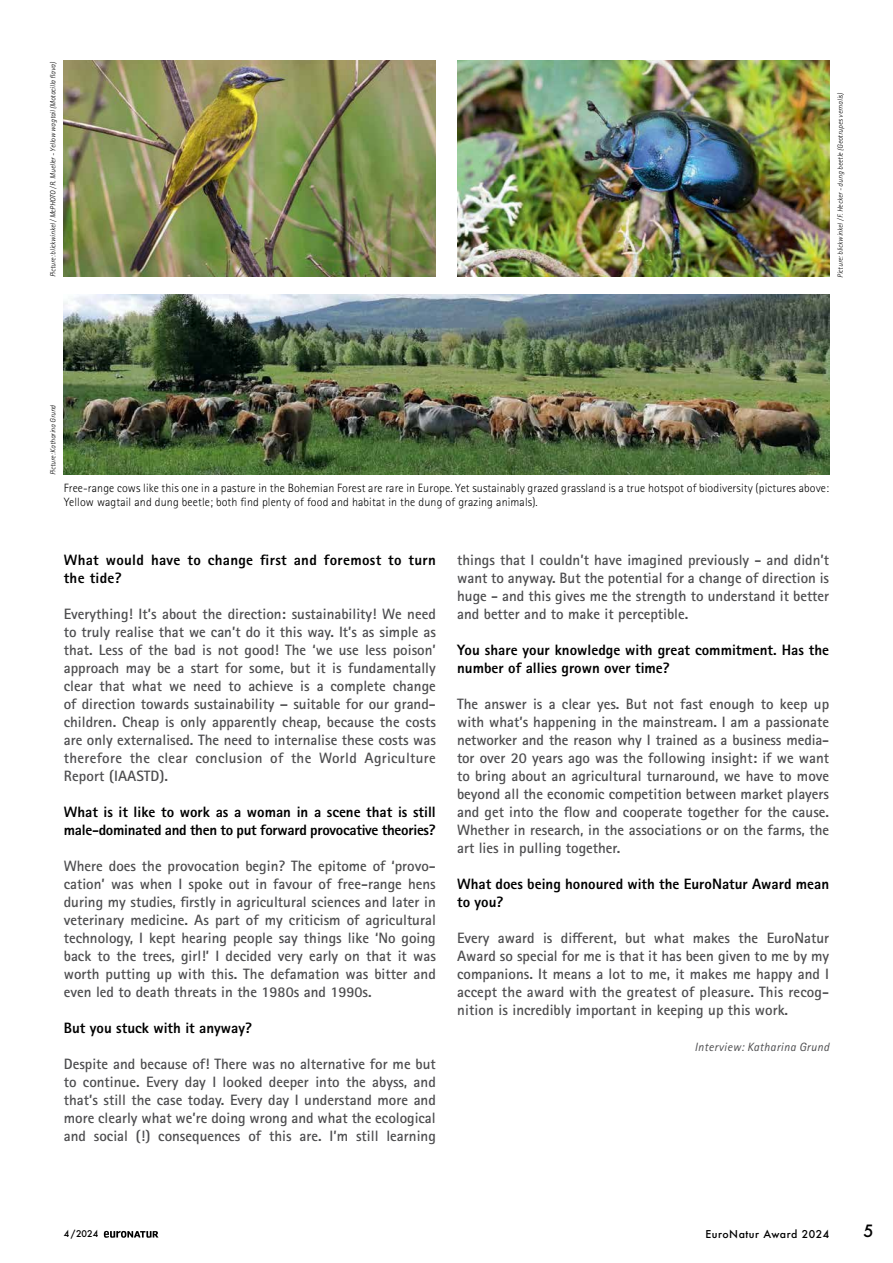
<style>
.page{position:relative;width:893px;height:1263px;background:#fff}
.page>*{position:absolute;margin:0;border:0;box-sizing:border-box;transform-origin:0 0}
.t1{font:500 16.5px "Futura";color:#000}
.t2{font:700 15px/18px "Rotis Sans Serif Pro";color:#4d4d4f;text-align:justify}
.t3{font:800 15px/18px "Rotis Sans Serif Pro";color:#000}
.t4{font:800 15px/18px "Rotis Sans Serif Pro";letter-spacing:-.02em;color:#000}
.t5{font:800 15px/18px "Rotis Sans Serif Pro";letter-spacing:.02em;color:#000}
.t6{font:300 12px/13.5px "Rotis Sans Serif Pro";letter-spacing:.01em;color:#000}
.t7{font:italic 12px "Rotis Sans Serif Pro";letter-spacing:.03em;color:#4d4d4f}
.t8{font:500 10.5px "Futura";letter-spacing:.05em;color:#000}
.t9{font:500 9px "Futura";color:#000}
.t10{font:italic 300 7.5px "Rotis Sans Serif Pro";color:#000}
</style>
<div class="page">
<svg style="left:104px;top:1231px;width:54px;height:7px"></svg>
<img style="left:64px;top:60px;width:372px;height:216px">
<img style="left:64px;top:295px;width:765px;height:180px">
<img style="left:457px;top:60px;width:372px;height:216px">
<p class="t10" style="left:48px;top:277px;width:217px;rotate:-90deg">Picture: blickwinkel / McPHOTO / R. Mueller - Yellow wagtail (Motacilla flava)</p>
<p class="t10" style="left:836px;top:278px;width:187px;rotate:-90deg">Picture: blickwinkel / F. Hecker - dung beetle (Geotrupes vernalis)</p>
<p class="t10" style="left:48px;top:475px;width:72px;rotate:-90deg">Picture: Katharina Grund</p>
<p class="t6" style="left:64px;top:482px;width:767px">Free-range cows like this one in a pasture in the Bohemian Forest are rare in Europe. Yet sustainably grazed grassland is a true hotspot of biodiversity (pictures above:<br>Yellow wagtail and dung beetle; both find plenty of food and habitat in the dung of grazing animals).</p>
<p class="t5" style="left:64px;top:550px;width:374px">What would have to change first and foremost to turn the tide?</p>
<p class="t2" style="left:64px;top:604px;width:374px">Everything! It’s about the direction: sustainability! We need to truly realise that we can’t do it this way. It’s as simple as that. Less of the bad is not good! The ‘we use less poison’ approach may be a start for some, but it is fundamentally clear that what we need to achieve is a complete change of direction towards sustainability – suitable for our grand&shy;children. Cheap is only apparently cheap, because the costs are only externalised. The need to internalise these costs was therefore the clear conclusion of the World Agriculture Report (IAASTD).</p>
<p class="t4" style="left:64px;top:802px;width:374px">What is it like to work as a woman in a scene that is still male-dominated and then to put forward provocative theories?</p>
<p class="t2" style="left:64px;top:856px;width:374px">Where does the provocation begin? The epitome of ‘provo&shy;cation’ was when I spoke out in favour of free-range hens during my studies, firstly in agricultural sciences and later in veterinary medicine. As part of my criticism of agricultural technology, I kept hearing people say things like ‘No going back to the trees, girl!’ I decided very early on that it was worth putting up with this. The defamation was bitter and even led to death threats in the 1980s and 1990s.</p>
<p class="t3" style="left:64px;top:1018px;width:190px">But you stuck with it anyway?</p>
<p class="t2" style="left:64px;top:1054px;width:374px">Despite and because of! There was no alternative for me but to continue. Every day I looked deeper into the abyss, and that’s still the case today. Every day I understand more and more clearly what we’re doing wrong and what the ecological and social (!) consequences of this are. I’m still learning</p>
<p class="t2" style="left:457px;top:550px;width:374px">things that I couldn’t have imagined previously - and didn’t want to anyway. But the potential for a change of direction is huge - and this gives me the strength to understand it better and better and to make it perceptible.</p>
<p class="t3" style="left:457px;top:640px;width:374px">You share your knowledge with great commitment. Has the number of allies grown over time?</p>
<p class="t2" style="left:457px;top:694px;width:374px">The answer is a clear yes. But not fast enough to keep up with what’s happening in the mainstream. I am a passionate networker and the reason why I trained as a business media&shy;tor over 20 years ago was the following insight: if we want to bring about an agricultural turnaround, we have to move beyond all the economic competition between market players and get into the flow and cooperate together for the cause.<br>Whether in research, in the associations or on the farms, the art lies in pulling together.</p>
<p class="t3" style="left:457px;top:874px;width:374px">What does being honoured with the EuroNatur Award mean to you?</p>
<p class="t2" style="left:457px;top:928px;width:374px">Every award is different, but what makes the EuroNatur Award so special for me is that it has been given to me by my companions. It means a lot to me, it makes me happy and I accept the award with the greatest of pleasure. This recog&shy;nition is incredibly important in keeping up this work.</p>
<p class="t7" style="left:694px;top:1039px;width:136px">Interview: Katharina Grund</p>
<p class="t9" style="left:64px;top:1228px;width:36px">4 /2024</p>
<p class="t1" style="left:863px;top:1220px;width:12px">5</p>
<p class="t8" style="left:705px;top:1226px;width:125px">EuroNatur Award 2024</p>
</div>
